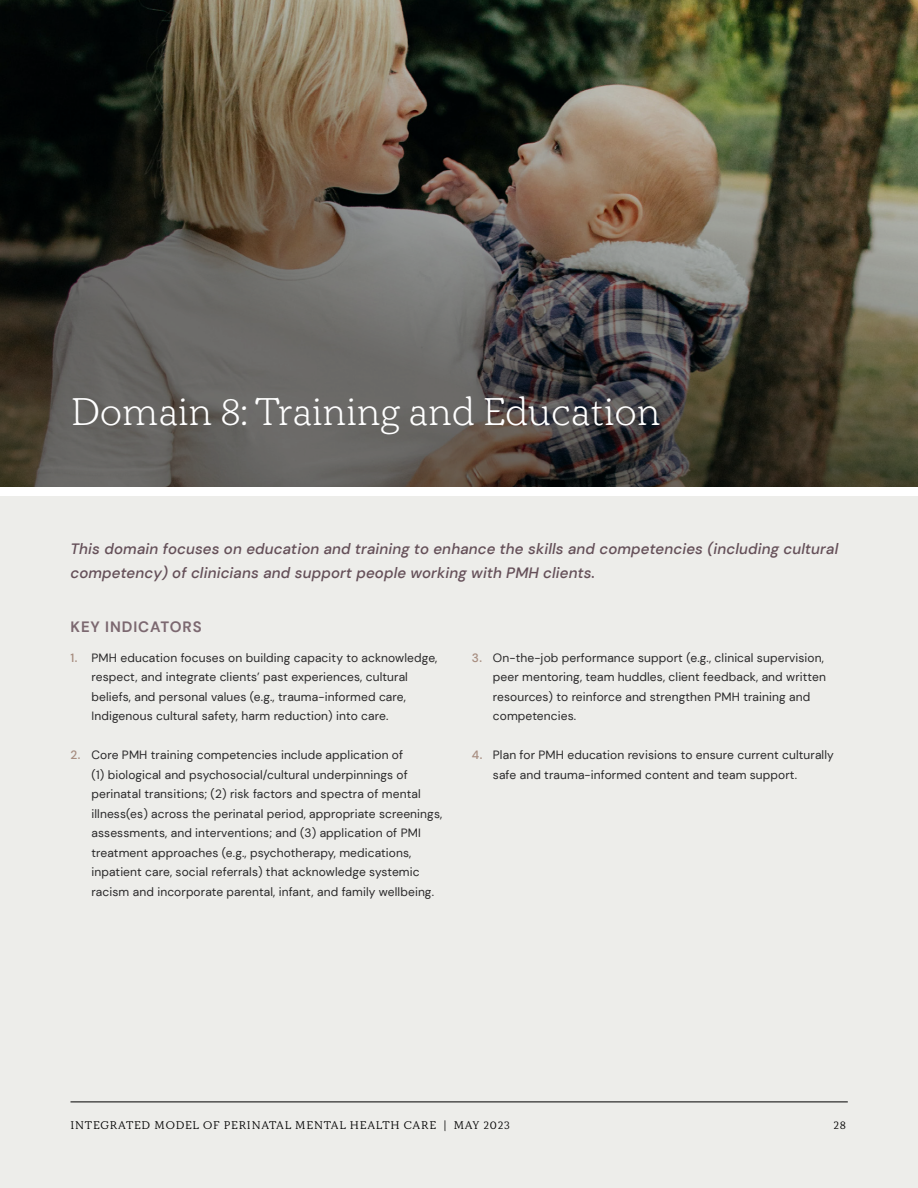
<style>
.page{position:relative;width:918px;height:1188px;background:#ededea}
.page>*{position:absolute;margin:0;border:0;box-sizing:border-box;transform-origin:0 0}
.t1{font:300 39px "Kopius";letter-spacing:-.02em;color:#fff}
.t2{font:italic 500 15px/24px "DM Sans";letter-spacing:.01em;color:#655059}
.t3{font:700 15px "DM Sans";letter-spacing:.06em;color:#7c6870}
.t4{font:12px/19.5px "DM Sans";letter-spacing:.01em;color:#292829}
.t5{font:11.25px "Kopius";letter-spacing:.07em;color:#000}
.s1{font-weight:500;color:#a78d80}
</style>
<div class="page">
<img style="left:0;top:0;width:918px;height:487px">
<div style="left:0;top:487px;width:918px;height:9px;background:#fff"></div>
<hr style="left:70px;top:1102px;width:778px;height:1px;background:#000">
<h1 class="t1" style="left:70px;top:388px;width:592px">Domain 8: Training and Education</h1>
<p class="t2" style="left:70px;top:537px;width:769px">This domain focuses on education and training to enhance the skills and competencies (including cultural competency) of clinicians and support people working with PMH clients.</p>
<p class="t3" style="left:70px;top:617px;width:133px">KEY INDICATORS</p>
<p class="t4" style="left:92px;top:648px;width:347px;text-indent:-21px"><span class="s1">1.</span> PMH education focuses on building capacity to acknowledge, respect, and integrate clients’ past experiences, cultural beliefs, and personal values (e.g., trauma-informed care, Indigenous cultural safety, harm reduction) into care.</p>
<p class="t4" style="left:92px;top:745px;width:352px;text-indent:-21px"><span class="s1">2.</span> Core PMH training competencies include application of<br>(1) biological and psychosocial/cultural underpinnings of perinatal transitions; (2) risk factors and spectra of mental illness(es) across the perinatal period, appropriate screenings, assessments, and interventions; and (3) application of PMI treatment approaches (e.g., psychotherapy, medications, inpatient care, social referrals) that acknowledge systemic racism and incorporate parental, infant, and family wellbeing.</p>
<p class="t4" style="left:493px;top:648px;width:335px;text-indent:-21px"><span class="s1">3.</span> On-the-job performance support (e.g., clinical supervision, peer mentoring, team huddles, client feedback, and written resources) to reinforce and strengthen PMH training and competencies.</p>
<p class="t4" style="left:493px;top:745px;width:342px;text-indent:-21px"><span class="s1">4.</span> Plan for PMH education revisions to ensure current culturally safe and trauma-informed content and team support.</p>
<p class="t5" style="left:70px;top:1118px;width:441px">INTEGRATED MODEL OF PERINATAL MENTAL HEALTH CARE | MAY 2023</p>
<p class="t5" style="left:833px;top:1118px;width:14px">28</p>
</div>
